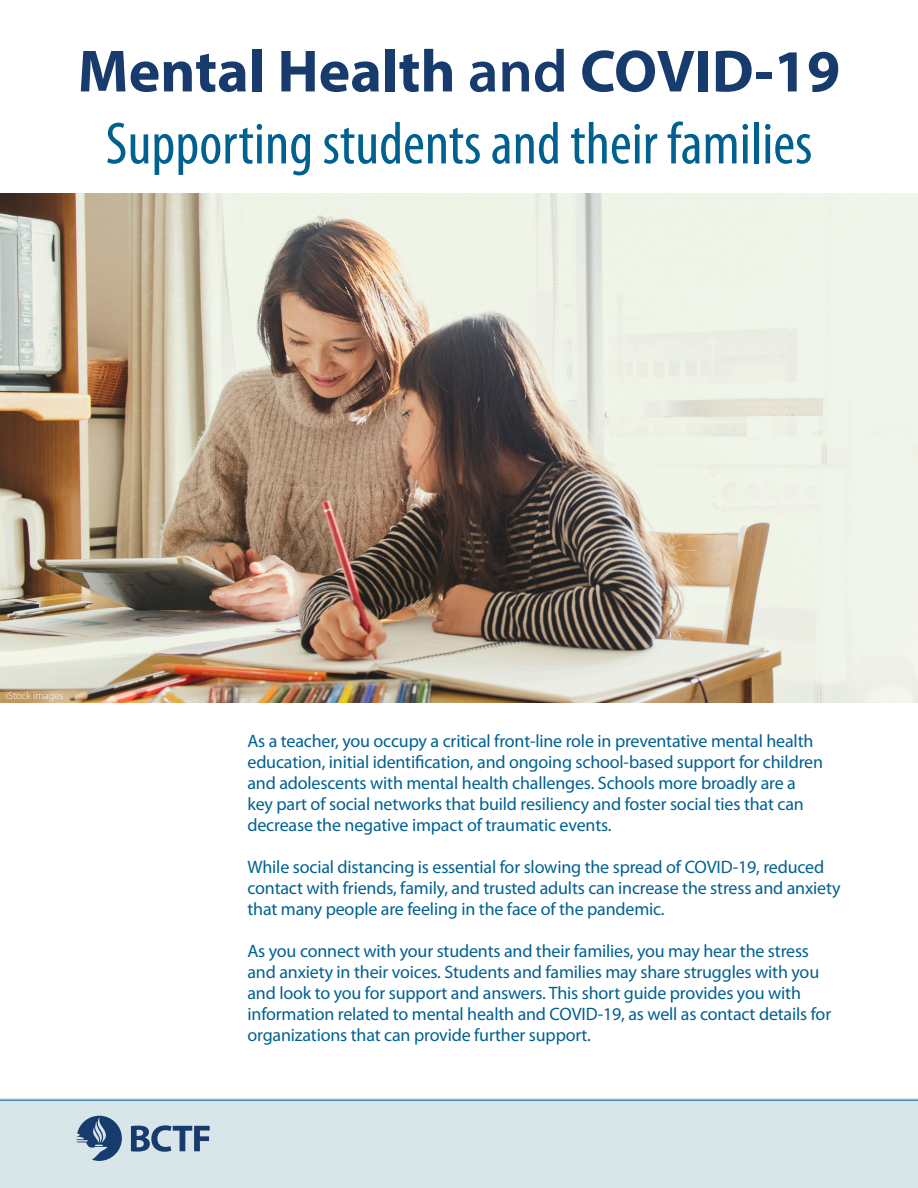
<style>
.page{position:relative;width:918px;height:1188px;background:#fff}
.page>*{position:absolute;margin:0;border:0;box-sizing:border-box;transform-origin:0 0}
.t1{font:condensed 60px "Myriad Pro";color:#006191}
.t2{font:700 60px "Myriad Pro";color:#183b6e}
.t3{font:18px/21px "Myriad Pro";letter-spacing:-.01em;color:#006191}
.t4{font:300 10.5px "Myriad Pro";color:#fff}
.s1{font-weight:600}
</style>
<div class="page">
<div style="left:0;top:1099px;width:918px;height:89px;background:#d9e6e9"></div>
<img style="left:0;top:193px;width:918px;height:509px">
<svg style="left:77px;top:1116px;width:45px;height:45px"></svg>
<svg style="left:131px;top:1125px;width:79px;height:27px"></svg>
<hr style="left:0;top:1100px;width:918px;height:1px;background:#006191">
<p class="t2" style="left:78px;top:32px;width:764px">Mental Health <span class="s1">and</span> COVID-19</p>
<p class="t1" style="left:106px;top:107px;width:708px">Supporting students and their families</p>
<p class="t4" style="left:6px;top:690px;width:59px">iStock images</p>
<p class="t3" style="left:248px;top:730px;width:577px">As a teacher, you occupy a critical front-line role in preventative mental health education, initial identification, and ongoing school-based support for children and adolescents with mental health challenges. Schools more broadly are a key part of social networks that build resiliency and foster social ties that can decrease the negative impact of traumatic events.</p>
<p class="t3" style="left:248px;top:856px;width:595px">While social distancing is essential for slowing the spread of COVID-19, reduced contact with friends, family, and trusted adults can increase the stress and anxiety that many people are feeling in the face of the pandemic.</p>
<p class="t3" style="left:248px;top:940px;width:585px">As you connect with your students and their families, you may hear the stress and anxiety in their voices. Students and families may share struggles with you and look to you for support and answers. This short guide provides you with information related to mental health and COVID-19, as well as contact details for organizations that can provide further support.</p>
</div>
